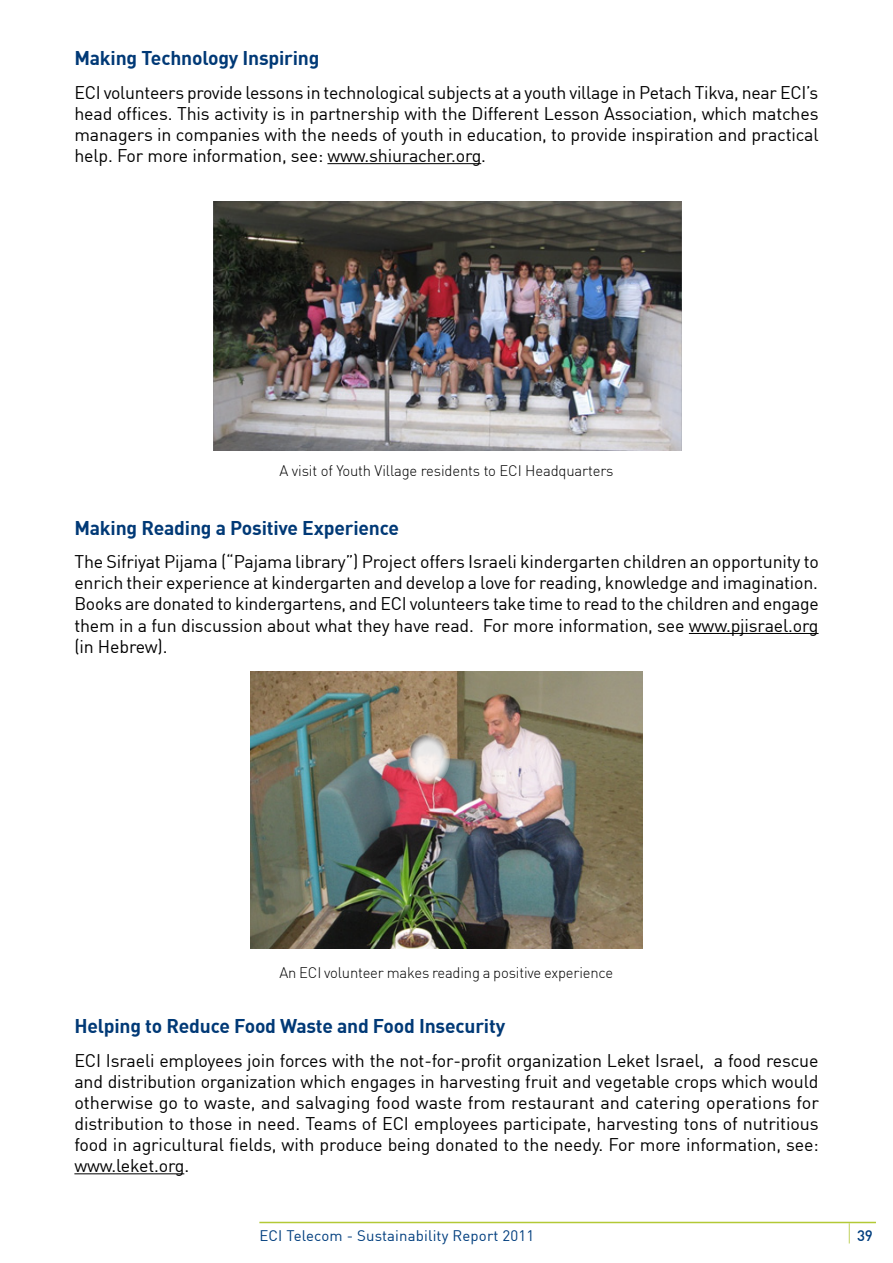
<style>
.page{position:relative;width:893px;height:1263px;background:#fff}
.page>*{position:absolute;margin:0;border:0;box-sizing:border-box;transform-origin:0 0}
.t1{font:700 19.5px "DIN";letter-spacing:-.01em;color:#003976}
.t2{font:18px/21px "DIN";letter-spacing:-.01em;color:#000;text-align:justify}
.t3{font:300 15px "DIN";letter-spacing:-.01em;color:#000}
.t4{font:15px "DIN";letter-spacing:.01em;color:#003e7e}
.t5{font:500 15px "DIN";color:#003e7e}
</style>
<div class="page">
<hr style="left:259px;top:1222px;width:617px;height:1px;background:#b3c935">
<svg style="left:849px;top:1223px;width:1px;height:20px"></svg>
<hr style="left:327px;top:163px;width:154px;height:1px;background:#000">
<hr style="left:689px;top:633px;width:130px;height:1px;background:#000">
<hr style="left:74px;top:1173px;width:110px;height:1px;background:#000">
<img style="left:213px;top:202px;width:469px;height:249px">
<img style="left:251px;top:671px;width:391px;height:277px">
<svg style="left:407px;top:733px;width:43px;height:52px;background:#d4c9c6"></svg>
<p class="t1" style="left:74px;top:45px;width:247px">Making Technology Inspiring</p>
<p class="t2" style="left:74px;top:81px;width:746px">ECI volunteers provide lessons in technological subjects at a youth village in Petach Tikva, near ECI s’ head offices. This activity is in partnership with the Different Lesson Association, which matches managers in companies with the needs of youth in education to, provide inspiration and practical help. For more information, see: www.shiuracher.org.</p>
<p class="t3" style="left:279px;top:462px;width:335px">A visit of Youth Village residents to ECI Headquarters</p>
<p class="t1" style="left:74px;top:515px;width:326px">Making Reading a Positive Experience</p>
<p class="t2" style="left:74px;top:551px;width:746px;text-align:right">The Sifriyat Pijama (“Pajama library”) Project offers Israeli kindergarten children an opportunity to enrich their experience at kindergarten and develop a love for reading, knowledge and imagination.<br>Books are donated to kindergartens, and ECI volunteers take time to read to the children and engage For more information, see www.pjisrael.org</p>
<p class="t2" style="left:74px;top:614px;width:401px">them in a fun discussion about what they have read. i n( Hebrew .(</p>
<p class="t3" style="left:279px;top:963px;width:335px">An ECI volunteer makes reading a positive experience</p>
<p class="t1" style="left:74px;top:1013px;width:432px">Helping to Reduce Food Waste and Food Insecurity</p>
<p class="t2" style="left:74px;top:1049px;width:746px">ECI Israeli employees join forces with the not-for-profit organization Leket Israel a, food rescue and distribution organization which engages in harvesting fruit and vegetable crops which would otherwise go to waste, and salvaging food waste from restaurant and catering operations for distribution to those in need. Teams of ECI employees participate, harvesting tons of nutritious food in agricultural fields, with produce being donated to the needy. For more information, see: www.leket.org.</p>
<p class="t4" style="left:259px;top:1226px;width:276px">ECI Telecom - Sustainability Report 2011</p>
<p class="t5" style="left:857px;top:1226px;width:17px">39</p>
</div>
